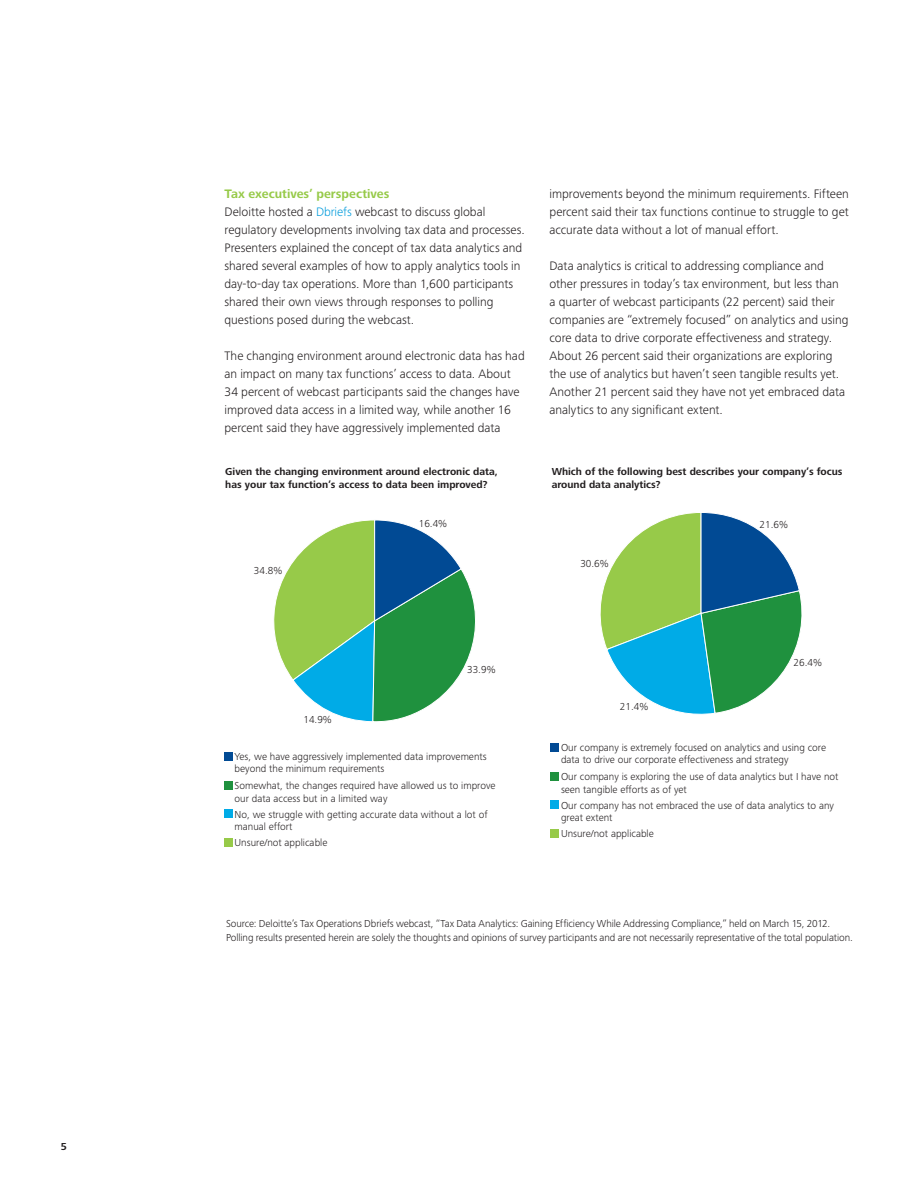
<style>
.page{position:relative;width:918px;height:1188px;background:#fff}
.page>*{position:absolute;margin:0;border:0;box-sizing:border-box;transform-origin:0 0}
.Page_Head_Reverse__3{font:300 12.75px/18px "Frutiger Next Pro";color:#231f20}
.Page_Head_Reverse__3-2{font:700 12.75px "Frutiger Next Pro";color:#97ca49}
.Page_Head_Reverse__3-3{font:300 10.5px/12.6px "Frutiger Next Pro";color:#231f20}
.t1{font:700 10.5px/12.6px "Frutiger Next Pro";color:#231f20}
.s1{color:#069ddc}
</style>
<div class="page">
<div style="left:224px;top:752px;width:8px;height:8px;background:#014a94"></div>
<div style="left:224px;top:781px;width:8px;height:9px;background:#1f913e"></div>
<div style="left:224px;top:810px;width:8px;height:8px;background:#00abe7"></div>
<div style="left:224px;top:838px;width:8px;height:9px;background:#97ca49"></div>
<svg style="left:273px;top:520px;width:203px;height:202px"></svg>
<div style="left:550px;top:743px;width:9px;height:8px;background:#014a94"></div>
<div style="left:550px;top:772px;width:9px;height:9px;background:#1f913e"></div>
<div style="left:550px;top:801px;width:9px;height:8px;background:#00abe7"></div>
<div style="left:550px;top:829px;width:9px;height:9px;background:#97ca49"></div>
<svg style="left:600px;top:512px;width:202px;height:203px"></svg>
<p class="t1" style="left:61px;top:1140px;width:8px">5</p>
<p class="Page_Head_Reverse__3-2" style="left:225px;top:187px;width:166px">Tax executives’ perspectives</p>
<p class="Page_Head_Reverse__3" style="left:225px;top:203px;width:302px">Deloitte hosted a <span class="s1">Dbriefs</span> webcast to discuss global regulatory developments involving tax data and processes.<br>Presenters explained the concept of tax data analytics and shared several examples of how to apply analytics tools in day-to-day tax operations. More than 1,600 participants shared their own views through responses to polling questions posed during the webcast.</p>
<p class="Page_Head_Reverse__3" style="left:225px;top:347px;width:302px">The changing environment around electronic data has had an impact on many tax functions’ access to data. About 34 percent of webcast participants said the changes have improved data access in a limited way, while another 16 percent said they have aggressively implemented data</p>
<p class="t1" style="left:225px;top:465px;width:274px">Given the changing environment around electronic data, has your tax function’s access to data been improved?</p>
<p class="Page_Head_Reverse__3-3" style="left:419px;top:517px;width:30px">16.4%</p>
<p class="Page_Head_Reverse__3-3" style="left:254px;top:564px;width:30px">34.8%</p>
<p class="Page_Head_Reverse__3" style="left:550px;top:185px;width:301px;text-align:justify">improvements beyond the minimum requirements. Fifteen percent said their tax functions continue to struggle to get accurate data without a lot of manual effort.</p>
<p class="Page_Head_Reverse__3" style="left:550px;top:257px;width:301px">Data analytics is critical to addressing compliance and other pressures in today’s tax environment, but less than<br>a quarter of webcast participants (22 percent) said their companies are “extremely focused” on analytics and using core data to drive corporate effectiveness and strategy.<br>About 26 percent said their organizations are exploring the use of analytics but haven’t seen tangible results yet.<br>Another 21 percent said they have not yet embraced data analytics to any significant extent.</p>
<p class="t1" style="left:552px;top:465px;width:292px">Which of the following best describes your company’s focus around data analytics?</p>
<p class="Page_Head_Reverse__3-3" style="left:760px;top:518px;width:30px">21.6%</p>
<p class="Page_Head_Reverse__3-3" style="left:580px;top:557px;width:30px">30.6%</p>
<p class="Page_Head_Reverse__3-3" style="left:303px;top:713px;width:30px">14.9%</p>
<p class="Page_Head_Reverse__3-3" style="left:467px;top:664px;width:30px">33.9%</p>
<p class="Page_Head_Reverse__3-3" style="left:235px;top:750px;width:254px">Yes, we have aggressively implemented data improvements beyond the minimum requirements</p>
<p class="Page_Head_Reverse__3-3" style="left:235px;top:779px;width:262px">Somewhat, the changes required have allowed us to improve our data access but in a limited way</p>
<p class="Page_Head_Reverse__3-3" style="left:235px;top:808px;width:254px">No, we struggle with getting accurate data without a lot of manual effort</p>
<p class="Page_Head_Reverse__3-3" style="left:235px;top:836px;width:94px">Unsure/not applicable</p>
<p class="Page_Head_Reverse__3-3" style="left:620px;top:700px;width:30px">21.4%</p>
<p class="Page_Head_Reverse__3-3" style="left:794px;top:656px;width:30px">26.4%</p>
<p class="Page_Head_Reverse__3-3" style="left:561px;top:741px;width:267px">Our company is extremely focused on analytics and using core data to drive our corporate effectiveness and strategy</p>
<p class="Page_Head_Reverse__3-3" style="left:561px;top:770px;width:279px">Our company is exploring the use of data analytics but I have not seen tangible efforts as of yet</p>
<p class="Page_Head_Reverse__3-3" style="left:561px;top:799px;width:275px">Our company has not embraced the use of data analytics to any great extent</p>
<p class="Page_Head_Reverse__3-3" style="left:561px;top:827px;width:94px">Unsure/not applicable</p>
<p class="Page_Head_Reverse__3-3" style="left:226px;top:917px;width:628px;line-height:13.5px">Source: Deloitte’s Tax Operations Dbriefs webcast, “Tax Data Analytics: Gaining Efficiency While Addressing Compliance,” held on March 15, 2012.<br>Polling results presented herein are solely the thoughts and opinions of survey participants and are not necessarily representative of the total population.</p>
</div>
